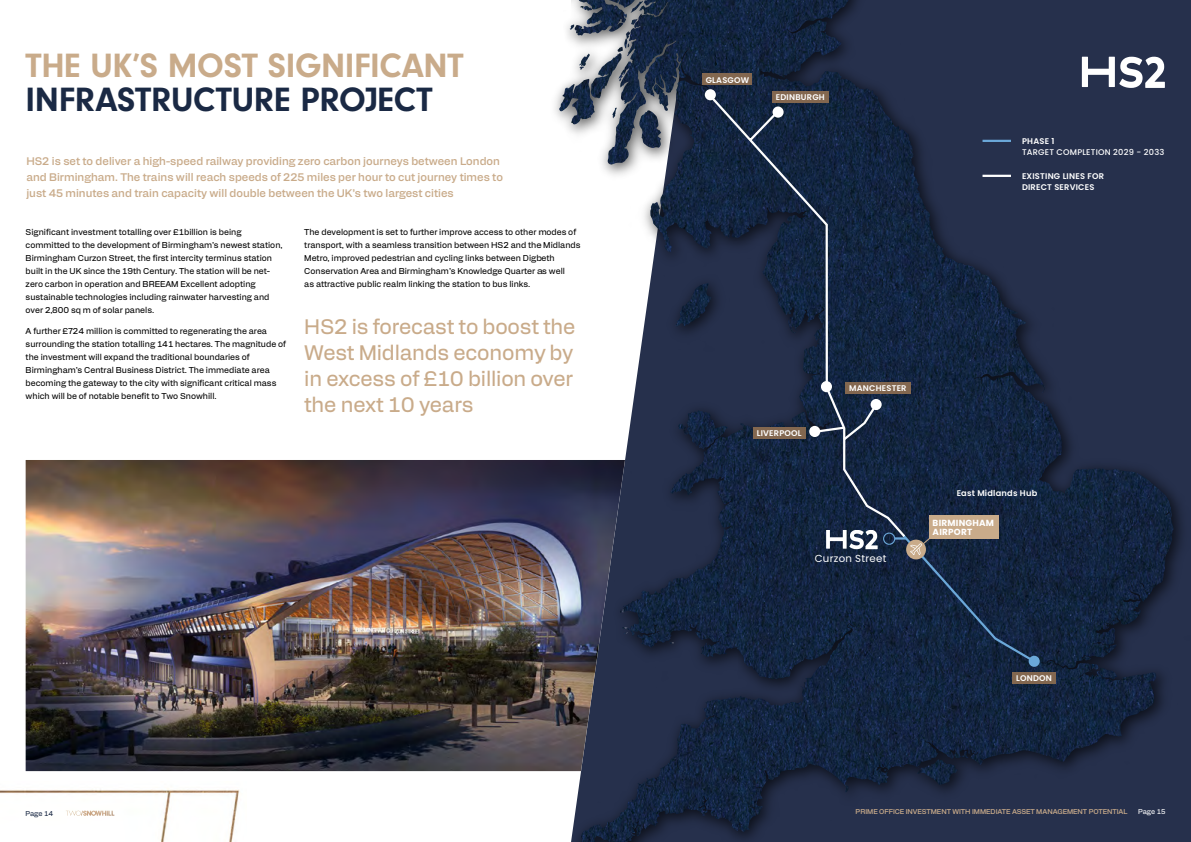
<style>
.page{position:relative;width:1191px;height:842px;background:#fff}
.page>*{position:absolute;margin:0;border:0;box-sizing:border-box;transform-origin:0 0}
.t1{font:700 35px "Neuzeit Gro";letter-spacing:-.01em;color:#c9ab8a}
.t2{font:700 35px "Neuzeit Gro";letter-spacing:-.01em;color:#1a2944}
.t3{font:21px/26px "Alfabet";letter-spacing:-.01em;color:#c9ab8a;text-align:justify}
.t4{font:500 11px/16px "Alfabet";color:#c9ab8a}
.t5{font:10.2px "Poppins";letter-spacing:.025em;color:#fff}
.t6{font:700 8.9px/8.7px "Poppins";letter-spacing:.025em;color:#fff}
.t7{font:8.5px/13px "Alfabet";color:#000}
.t8{font:600 8.2px/11.3px "Poppins";letter-spacing:.025em;color:#fff}
.t9{font:500 8.2px "Poppins";letter-spacing:.025em;color:#fff}
.t10{font:500 7px "Alfabet";letter-spacing:-.005em;color:#c9ab8a}
.t11{font:7px "Alfabet";color:#1a2944}
.t12{font:7px "Alfabet";color:#fff}
</style>
<div class="page">
<img style="left:0;top:789px;width:240px;height:53px">
<img style="left:66px;top:810px;width:48px;height:6px">
<img style="left:26px;top:460px;width:514px;height:311px">
<img style="left:540px;top:0;width:651px;height:842px">
<img style="left:618px;top:0;width:50px;height:81px">
<div style="left:702px;top:74px;width:50px;height:11px;background:#83674f"></div>
<div style="left:772px;top:91px;width:56px;height:12px;background:#83674f"></div>
<div style="left:1012px;top:673px;width:44px;height:11px;background:#83674f"></div>
<svg style="left:624px;top:626px;width:4px;height:8px"></svg>
<div style="left:1028px;top:656px;width:11px;height:11px;background:#6ba8d9;border-radius:50%"></div>
<svg style="left:705px;top:89px;width:11px;height:11px"></svg>
<svg style="left:707px;top:92px;width:331px;height:573px;background:#1c2b45"></svg>
<div style="left:821px;top:381px;width:11px;height:11px;background:#fff;border-radius:50%"></div>
<div style="left:809px;top:426px;width:11px;height:11px;background:#fff;border-radius:50%"></div>
<div style="left:499px;top:0;width:64px;height:34px;background:#fff"></div>
<div style="left:507px;top:0;width:64px;height:9px;background:#fff"></div>
<h1 class="t1" style="left:26px;top:46px;width:439px">THE UK’S MOST SIGNIFICANT</h1>
<h1 class="t2" style="left:26px;top:80px;width:408px">INFRASTRUCTURE PROJECT</h1>
<p class="t4" style="left:26px;top:152px;width:478px">HS2 is set to deliver a high-speed railway providing zero carbon journeys between London and Birmingham. The trains will reach speeds of 225 miles per hour to cut journey times to just 45 minutes and train capacity will double between the UK’s two largest cities</p>
<p class="t7" style="left:26px;top:225px;width:258px">Significant investment totalling over £1billion is being committed to the development of Birmingham’s newest station, Birmingham Curzon Street, the first intercity terminus station built in the UK since the 19th Century. The station will be net&shy;zero carbon in operation and BREEAM Excellent adopting sustainable technologies including rainwater harvesting and over 2,800 sq m of solar panels.</p>
<p class="t7" style="left:26px;top:324px;width:262px">A further £724 million is committed to regenerating the area surrounding the station totalling 141 hectares. The magnitude of the investment will expand the traditional boundaries of Birmingham’s Central Business District. The immediate area becoming the gateway to the city with significant critical mass which will be of notable benefit to Two Snowhill.</p>
<p class="t7" style="left:304px;top:224px;width:278px">The development is set to further improve access to other modes of transport, with a seamless transition between HS2 and the Midlands Metro, improved pedestrian and cycling links between Digbeth Conservation Area and Birmingham’s Knowledge Quarter as well<br>as attractive public realm linking the station to bus links.</p>
<h2 class="t3" style="left:304px;top:312px;width:273px">HS2 is forecast to boost the West Midlands economy by in excess of £10 billion over the next 10 years</h2>
<p class="t8" style="left:705px;top:74px;width:45px">GLASGOW</p>
<p class="t8" style="left:776px;top:92px;width:50px">EDINBURGH</p>
<p class="t8" style="left:1022px;top:135px;width:34px">PHASE 1</p>
<p class="t9" style="left:1022px;top:148px;width:144px">TARGET COMPLETION 2029 - 2033</p>
<p class="t8" style="left:1022px;top:170px;width:83px">EXISTING LINES FOR<br>DIRECT SERVICES</p>
<p class="t8" style="left:756px;top:428px;width:47px">LIVERPOOL</p>
<p class="t8" style="left:849px;top:382px;width:59px">MANCHESTER</p>
<p class="t5" style="left:814px;top:552px;width:73px">Curzon Street</p>
<p class="t8" style="left:956px;top:487px;width:82px">East Midlands Hub</p>
<p class="t6" style="left:932px;top:518px;width:63px">BIRMINGHAM<br>AIRPORT</p>
<p class="t8" style="left:1016px;top:673px;width:37px">LONDON</p>
<p class="t11" style="left:26px;top:808px;width:29px">Page 14</p>
<p class="t10" style="left:855px;top:806px;width:273px">PRIME OFFICE INVESTMENT WITH IMMEDIATE ASSET MANAGEMENT POTENTIAL</p>
<p class="t12" style="left:1138px;top:806px;width:29px">Page 15</p>
</div>
